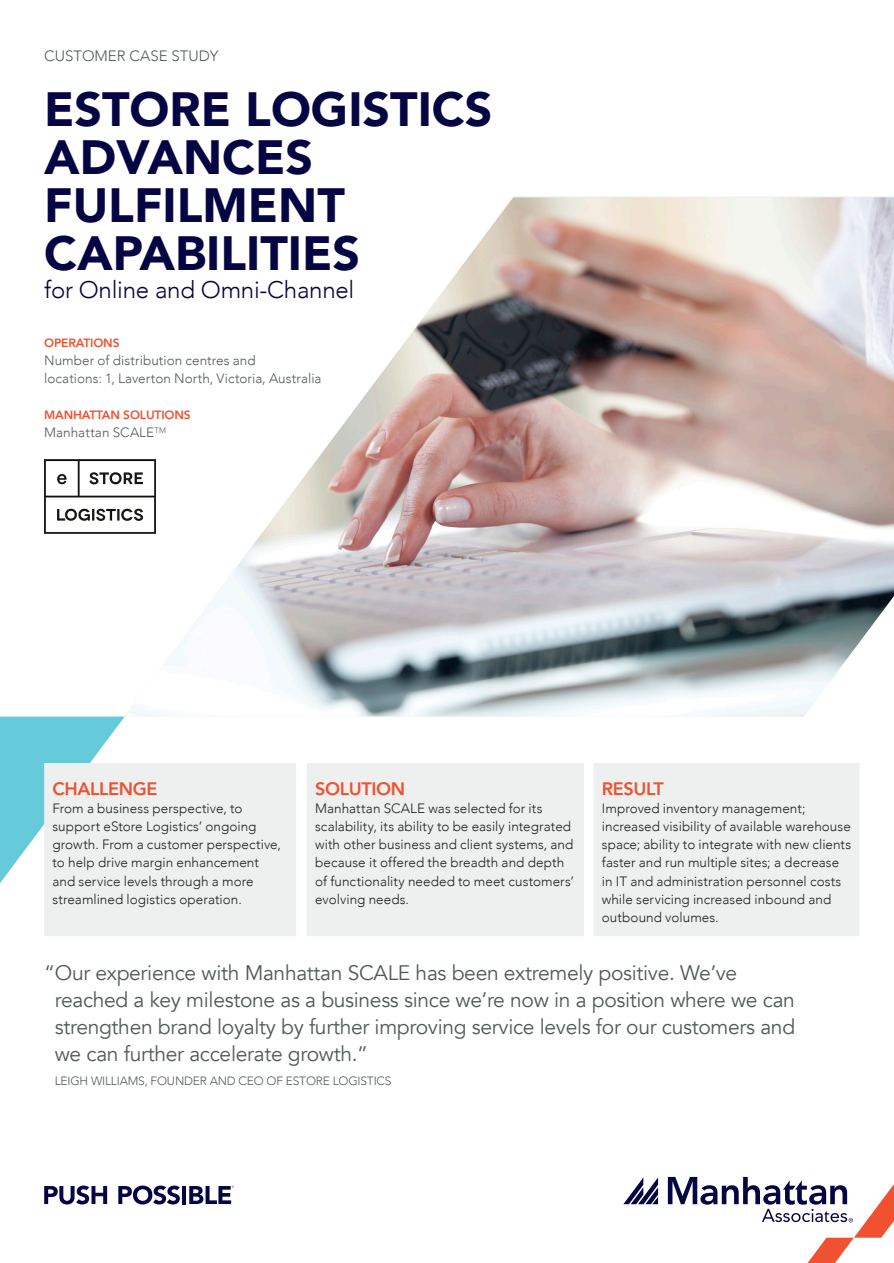
<style>
.page{position:relative;width:894px;height:1263px;background:#fff}
.page>*{position:absolute;margin:0;border:0;box-sizing:border-box;transform-origin:0 0}
.t1{font:900 48px "Avenir";color:#060543}
.t2{font:300 24px "Avenir";letter-spacing:-.01em;color:#060543}
.callout_quote{font:21px/27px "Avenir";letter-spacing:-.015em;color:#535959}
.t3{font:800 18px "Avenir";letter-spacing:-.02em;color:#f05130}
.MINI_BROW{font:300 15px "Avenir";color:#535959}
.Body_Copy{font:300 13.5px/18px "Avenir";letter-spacing:.005em;color:#231f20}
.Body_gray{font:300 13.5px "Avenir";letter-spacing:.005em;color:#535959}
.callout_quote-2{font:300 12px "Avenir";letter-spacing:-.015em;color:#535959}
.t4{font:800 12px "Avenir";letter-spacing:-.01em;color:#f05130}
</style>
<div class="page">
<img style="left:127px;top:197px;width:766px;height:519px">
<svg style="left:0;top:716px;width:125px;height:167px"></svg>
<svg style="left:44px;top:1185px;width:63px;height:19px"></svg>
<svg style="left:118px;top:1185px;width:62px;height:19px"></svg>
<hr style="left:182px;top:1186px;width:4px;height:18px;background:#060543">
<svg style="left:189px;top:1185px;width:45px;height:19px"></svg>
<div style="left:45px;top:763px;width:250px;height:172px;background:#edf0ef"></div>
<div style="left:44px;top:763px;width:252px;height:173px;border:2px solid #edf0ef"></div>
<div style="left:307px;top:763px;width:276px;height:172px;background:#edf0ef"></div>
<div style="left:307px;top:763px;width:276px;height:173px;border:2px solid #edf0ef"></div>
<div style="left:594px;top:763px;width:264px;height:172px;background:#edf0ef"></div>
<div style="left:593px;top:763px;width:266px;height:173px;border:2px solid #edf0ef"></div>
<svg style="left:623px;top:1177px;width:34px;height:27px"></svg>
<svg style="left:667px;top:1176px;width:226px;height:87px"></svg>
<img style="left:44px;top:459px;width:112px;height:74px">
<p class="MINI_BROW" style="left:44px;top:47px;width:176px">CUSTOMER CASE STUDY</p>
<p class="t1" style="left:44px;top:68px;width:449px">ESTORE LOGISTICS</p>
<p class="t1" style="left:44px;top:116px;width:270px">ADVANCES</p>
<p class="t1" style="left:44px;top:164px;width:302px">FULFILMENT</p>
<p class="t1" style="left:44px;top:212px;width:317px">CAPABILITIES</p>
<p class="t2" style="left:44px;top:275px;width:311px">for Online and Omni-Channel</p>
<p class="t4" style="left:44px;top:333px;width:77px">OPERATIONS</p>
<p class="Body_gray" style="left:44px;top:352px;width:213px">Number of distribution centres and</p>
<p class="Body_gray" style="left:44px;top:370px;width:279px">locations: 1, Laverton North, Victoria, Australia</p>
<p class="t4" style="left:44px;top:405px;width:148px">MANHATTAN SOLUTIONS</p>
<p class="Body_gray" style="left:44px;top:424px;width:123px">Manhattan SCALE<sup>TM</sup></p>
<p class="t3" style="left:52px;top:775px;width:106px">CHALLENGE</p>
<p class="Body_Copy" style="left:52px;top:800px;width:230px">From a business perspective, to support eStore Logistics’ ongoing growth. From a customer perspective, to help drive margin enhancement and service levels through a more streamlined logistics operation.</p>
<p class="t3" style="left:315px;top:775px;width:91px">SOLUTION</p>
<p class="Body_Copy" style="left:315px;top:800px;width:260px">Manhattan SCALE was selected for its scalability, its ability to be easily integrated with other business and client systems, and because it offered the breadth and depth of functionality needed to meet customers’ evolving needs.</p>
<p class="t3" style="left:601px;top:775px;width:63px">RESULT</p>
<p class="Body_Copy" style="left:601px;top:800px;width:251px">Improved inventory management; increased visibility of available warehouse space; ability to integrate with new clients faster and run multiple sites; a decrease in IT and administration personnel costs while servicing increased inbound and outbound volumes.</p>
<p class="callout_quote" style="left:55px;top:960px;width:741px;text-indent:-11px">“Our experience with Manhattan SCALE has been extremely positive. We’ve reached a key milestone as a business since we’re now in a position where we can strengthen brand loyalty by further improving service levels for our customers and we can further accelerate growth.”</p>
<p class="callout_quote-2" style="left:55px;top:1074px;width:338px">LEIGH WILLIAMS, FOUNDER AND CEO OF ESTORE LOGISTICS</p>
</div>
